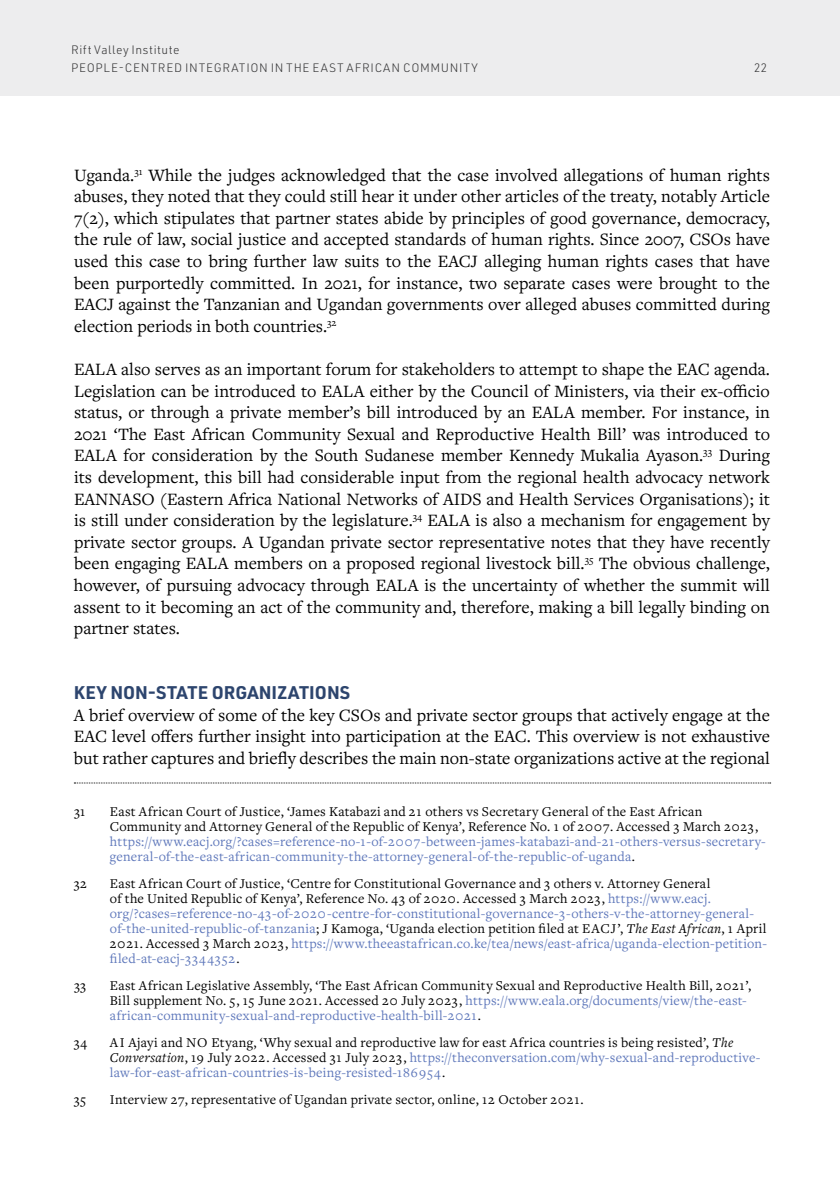
<style>
.page{position:relative;width:840px;height:1188px;background:#fff}
.page>*{position:absolute;margin:0;border:0;box-sizing:border-box;transform-origin:0 0}
.t1{font:18px/21.6px "Freight Text Pro";color:#000;text-align:justify}
.t2{font:700 18px "URWDIN";color:#2d456e}
.t3{font:14px/15px "Freight Text Pro";letter-spacing:.02em;color:#000}
.t4{font:14px/15px "Freight Text Pro";letter-spacing:.015em;color:#5f78bb}
.t5{font:300 12px/18px "URWDIN";letter-spacing:.055em;color:#383839}
.s1{color:#000}
.s2{font-style:italic;color:#000}
.s3{color:#5f78bb}
.s4{font-style:italic}
</style>
<div class="page">
<div style="left:0;top:0;width:840px;height:96px;background:#ededee"></div>
<svg style="left:74px;top:783px;width:697px;height:1px"></svg>
<p class="t5" style="left:71px;top:40px;width:408px">Rift Valley Institute<br>PEOPLE-CENTRED INTEGRATION IN THE EAST AFRICAN COMMUNITY</p>
<p class="t5" style="left:754px;top:58px;width:14px">22</p>
<p class="t1" style="left:74px;top:163px;width:698px">Uganda.<sup>31</sup> While the judges acknowledged that the case involved allegations of human rights abuses, they noted that they could still hear it under other articles of the treaty, notably Article 7(2), which stipulates that partner states abide by principles of good governance, democracy, the rule of law, social justice and accepted standards of human rights. Since 2007, CSOs have used this case to bring further law suits to the EACJ alleging human rights cases that have been purportedly committed. In 2021, for instance, two separate cases were brought to the EACJ against the Tanzanian and Ugandan governments over alleged abuses committed during election periods in both countries.<sup>32</sup></p>
<p class="t1" style="left:74px;top:358px;width:698px">EALA also serves as an important forum for stakeholders to attempt to shape the EAC agenda.<br>Legislation can be introduced to EALA either by the Council of Ministers, via their ex-officio status, or through a private member’s bill introduced by an EALA member. For instance, in 2021 ‘The East African Community Sexual and Reproductive Health Bill’ was introduced to EALA for consideration by the South Sudanese member Kennedy Mukalia Ayason.<sup>33</sup> During its development, this bill had considerable input from the regional health advocacy network EANNASO (Eastern Africa National Networks of AIDS and Health Services Organisations); it is still under consideration by the legislature.<sup>34</sup> EALA is also a mechanism for engagement by private sector groups. A Ugandan private sector representative notes that they have recently been engaging EALA members on a proposed regional livestock bill.<sup>35</sup> The obvious challenge, however, of pursuing advocacy through EALA is the uncertainty of whether the summit will assent to it becoming an act of the community and, therefore, making a bill legally binding on partner states.</p>
<p class="t2" style="left:74px;top:680px;width:278px">KEY NON-STATE ORGANIZATIONS</p>
<p class="t1" style="left:74px;top:703px;width:698px">A brief overview of some of the key CSOs and private sector groups that actively engage at the EAC level offers further insight into participation at the EAC. This overview is not exhaustive but rather captures and briefly describes the main non-state organizations active at the regional</p>
<p class="t3" style="left:74px;top:804px;width:13px">31</p>
<p class="t3" style="left:110px;top:804px;width:650px">East African Court of Justice, ‘James Katabazi and 21 others vs Secretary General of the East African<br>Community and Attorney General of the Republic of Kenya’, Reference No. 1 of 2007. Accessed 3 March 2023,</p>
<p class="t4" style="left:110px;top:833px;width:657px">https://www.eacj.org/?cases=reference-no-1-of-2007-between-james-katabazi-and-21-others-versus-secretary&shy;general-of-the-east-african-community-the-attorney-general-of-the-republic-of-uganda<span class="s1">.</span></p>
<p class="t3" style="left:74px;top:875px;width:14px">32</p>
<p class="t4" style="left:110px;top:875px;width:658px"><span class="s1">East African Court of Justice, ‘Centre for Constitutional Governance and 3 others v. Attorney General<br>of the United Republic of Kenya’, Reference No. 43 of 2020. Accessed 3 March 2023,</span> https://www.eacj. org/?cases=reference-no-43-of-2020-centre-for-constitutional-governance-3-others-v-the-attorney-general&shy;of-the-united-republic-of-tanzania<span class="s1">; J Kamoga, ‘Uganda election petition filed at EACJ’,</span> <span class="s2">The East African</span><span class="s1">, 1 April 2021. Accessed 3 March 2023,</span> https://www.theeastafrican.co.ke/tea/news/east-africa/uganda-election-petition&shy;filed-at-eacj-3344352<span class="s1">.</span></p>
<p class="t3" style="left:74px;top:977px;width:13px">33</p>
<p class="t3" style="left:110px;top:977px;width:643px">East African Legislative Assembly, ‘The East African Community Sexual and Reproductive Health Bill, 2021’,<br>Bill supplement No. 5, 15 June 2021. Accessed 20 July 2023, <span class="s3">https://www.eala.org/documents/view/the-east&shy;african-community-sexual-and-reproductive-health-bill-2021</span>.</p>
<p class="t3" style="left:74px;top:1034px;width:14px">34</p>
<p class="t3" style="left:110px;top:1034px;width:652px">AI Ajayi and NO Etyang, ‘Why sexual and reproductive law for east Africa countries is being resisted’, <span class="s4">The<br>Conversation</span>, 19 July 2022. Accessed 31 July 2023, <span class="s3">https://theconversation.com/why-sexual-and-reproductive&shy;law-for-east-african-countries-is-being-resisted-186954</span>.</p>
<p class="t3" style="left:74px;top:1091px;width:14px">35</p>
<p class="t3" style="left:110px;top:1091px;width:475px">Interview 27, representative of Ugandan private sector, online, 12 October 2021.</p>
</div>
